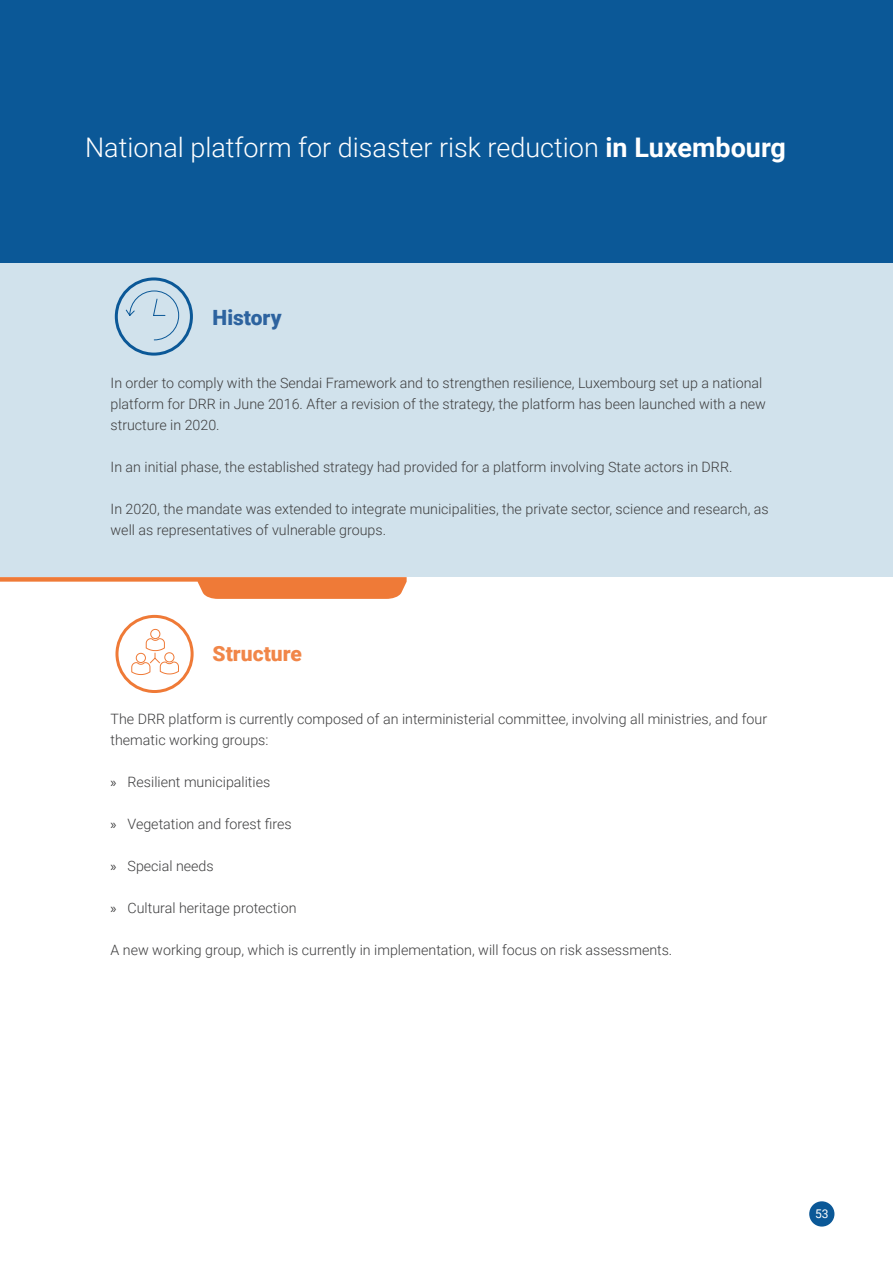
<style>
.page{position:relative;width:893px;height:1263px;background:#fff}
.page>*{position:absolute;margin:0;border:0;box-sizing:border-box;transform-origin:0 0}
.Case_study_names{font:300 27px "Roboto";color:#fff}
.Headings_case_study_Structure_orange{font:900 21px "Roboto";color:#f18648}
.Headings_Case_Study{font:900 21px "Roboto";color:#2d639f}
.History_body_text{font:300 14.25px/21px "Roboto";color:#3e3e3f}
.Structure_body_text{font:300 14.25px/21px "Roboto";color:#3e3e3f}
.t1{font:12px "Roboto";color:#fff}
.s1{font-weight:700}
.s2{font-family:"Myriad Pro";font-weight:400}
</style>
<div class="page">
<div style="left:0;top:254px;width:893px;height:323px;background:#d1e2ec"></div>
<div style="left:0;top:0;width:893px;height:262px;background:#0b5897"></div>
<div style="left:115px;top:277px;width:78px;height:79px;border:3px solid #0b5897;border-radius:50%"></div>
<svg style="left:125px;top:290px;width:54px;height:51px"></svg>
<div style="left:115px;top:615px;width:79px;height:78px;border:3px solid #ef7a37;border-radius:50%"></div>
<svg style="left:131px;top:628px;width:48px;height:47px"></svg>
<svg style="left:0;top:577px;width:407px;height:22px"></svg>
<hr style="left:892px;top:1018px;width:1px;height:228px;background:#5a91b9">
<div style="left:809px;top:1201px;width:25px;height:25px;background:#0b5897;border-radius:50%"></div>
<p class="Case_study_names" style="left:85px;top:129px;width:702px">National platform for disaster risk reduction <span class="s1">in Luxembourg</span></p>
<p class="Headings_Case_Study" style="left:213px;top:303px;width:70px">History</p>
<p class="History_body_text" style="left:111px;top:372px;width:657px">In order to comply with the Sendai Framework and to strengthen resilience, Luxembourg set up a national platform for DRR in June 2016. After a revision of the strategy, the platform has been launched with a new structure in 2020.</p>
<p class="History_body_text" style="left:111px;top:456px;width:623px">In an initial phase, the established strategy had provided for a platform involving State actors in DRR.</p>
<p class="History_body_text" style="left:111px;top:498px;width:660px">In 2020, the mandate was extended to integrate municipalities, the private sector, science and research, as well as representatives of vulnerable groups.</p>
<p class="Headings_case_study_Structure_orange" style="left:213px;top:639px;width:91px">Structure</p>
<p class="Structure_body_text" style="left:111px;top:708px;width:658px">The DRR platform is currently composed of an interministerial committee, involving all ministries, and four thematic working groups:</p>
<p class="History_body_text" style="left:111px;top:771px;width:161px"><span class="s2">»</span> Resilient municipalities</p>
<p class="History_body_text" style="left:111px;top:813px;width:183px"><span class="s2">»</span> Vegetation and forest fires</p>
<p class="History_body_text" style="left:111px;top:855px;width:105px"><span class="s2">»</span> Special needs</p>
<p class="History_body_text" style="left:111px;top:897px;width:187px"><span class="s2">»</span> Cultural heritage protection</p>
<p class="Structure_body_text" style="left:111px;top:939px;width:563px">A new working group, which is currently in implementation, will focus on risk assessments.</p>
<p class="t1" style="left:815px;top:1206px;width:15px">53</p>
</div>
